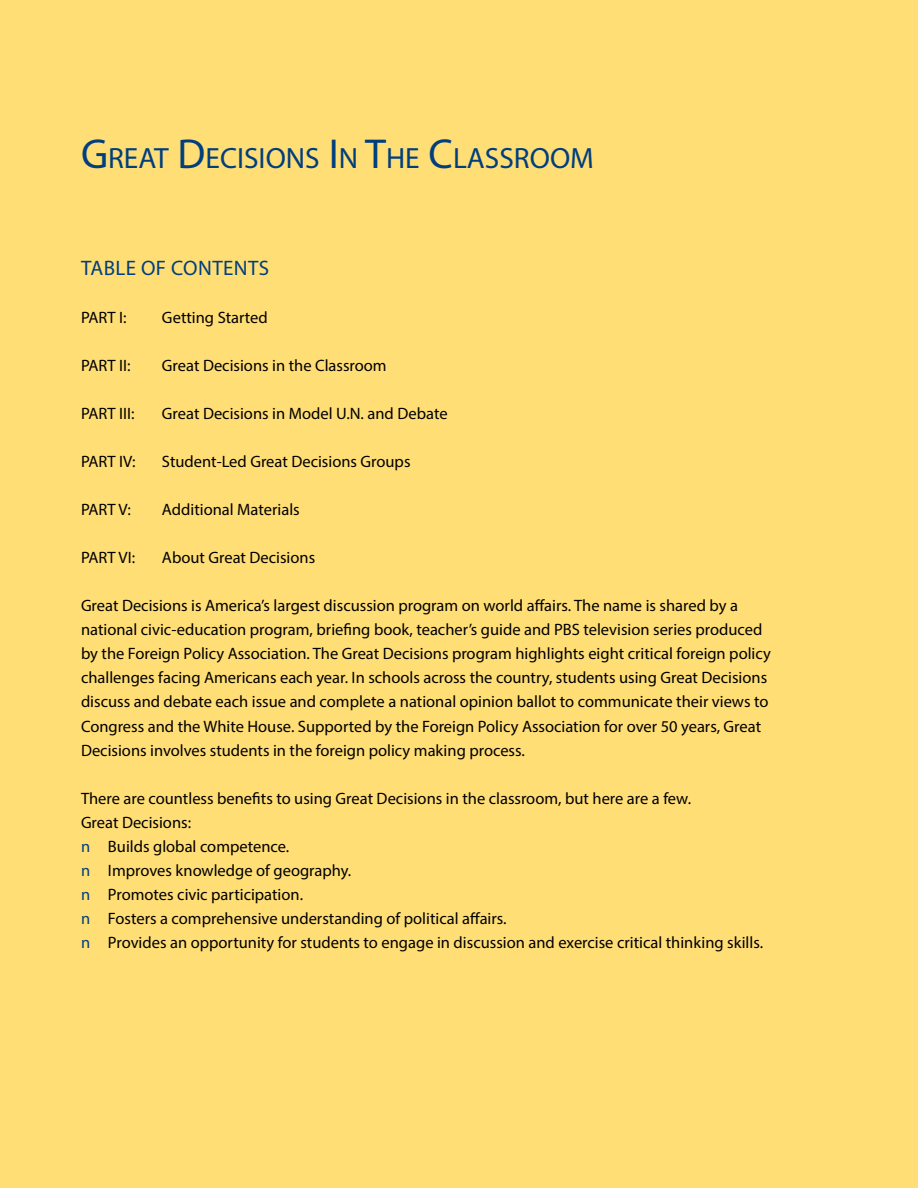
<style>
.page{position:relative;width:918px;height:1188px;background:#ffde75}
.page>*{position:absolute;margin:0;border:0;box-sizing:border-box;transform-origin:0 0}
.t1{font:29.4px "Myriad Pro";color:#003e7e}
.t2{font:21px "Myriad Pro";letter-spacing:.02em;color:#003e7e}
.t3{font:16.5px/24px "Myriad Pro";color:#000}
.s1{font-size:42px}
.s2{color:#003e7e}
</style>
<div class="page">
<h1 class="t1" style="left:81px;top:140px;width:514px"><span class="s1">G</span>REAT <span class="s1">D</span>ECISIONS <span class="s1">I</span> N <span class="s1">T</span>HE <span class="s1">C</span>LASSROOM</h1>
<p class="t2" style="left:81px;top:255px;width:190px">TABLE OF CONTENTS</p>
<p class="t3" style="left:81px;top:306px;width:47px">PART I:</p>
<p class="t3" style="left:162px;top:306px;width:107px">Getting Started</p>
<p class="t3" style="left:81px;top:354px;width:51px">PART II:</p>
<p class="t3" style="left:162px;top:354px;width:226px">Great Decisions in the Classroom</p>
<p class="t3" style="left:81px;top:402px;width:55px">PART III:</p>
<p class="t3" style="left:162px;top:402px;width:287px">Great Decisions in Model U.N. and Debate</p>
<p class="t3" style="left:81px;top:450px;width:56px">PART IV:</p>
<p class="t3" style="left:162px;top:450px;width:250px">Student-Led Great Decisions Groups</p>
<p class="t3" style="left:81px;top:498px;width:51px">PART V:</p>
<p class="t3" style="left:162px;top:498px;width:139px">Additional Materials</p>
<p class="t3" style="left:81px;top:546px;width:56px">PART VI:</p>
<p class="t3" style="left:162px;top:546px;width:155px">About Great Decisions</p>
<p class="t3" style="left:81px;top:594px;width:691px">Great Decisions is America’s largest discussion program on world affairs. The name is shared by a national civic-education program, briefing book, teacher’s guide and PBS television series produced by the Foreign Policy Association. The Great Decisions program highlights eight critical foreign policy challenges facing Americans each year. In schools across the country, students using Great Decisions discuss and debate each issue and complete a national opinion ballot to communicate their views to Congress and the White House. Supported by the Foreign Policy Association for over 50 years, Great Decisions involves students in the foreign policy making process.</p>
<p class="t3" style="left:81px;top:786px;width:684px">There are countless benefits to using Great Decisions in the classroom, but here are a few.<br>Great Decisions:<br><span class="s2">n</span> Builds global competence.<br><span class="s2">n</span> Improves knowledge of geography.<br><span class="s2">n</span> Promotes civic participation.<br><span class="s2">n</span> Fosters a comprehensive understanding of political affairs.<br><span class="s2">n</span> Provides an opportunity for students to engage in discussion and exercise critical thinking skills.</p>
</div>
